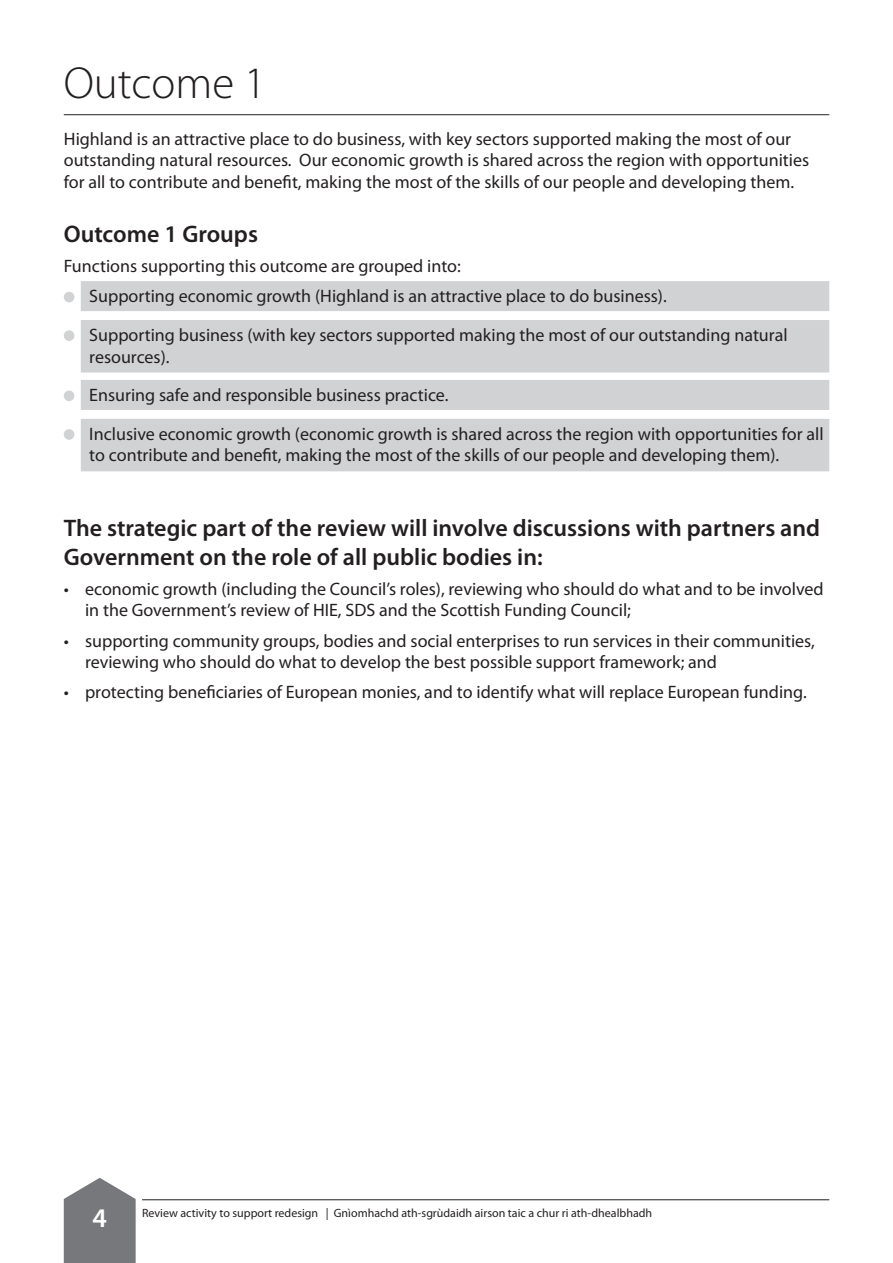
<style>
.page{position:relative;width:893px;height:1263px;background:#fff}
.page>*{position:absolute;margin:0;border:0;box-sizing:border-box;transform-origin:0 0}
.t1{font:300 45px "Myriad Pro";color:#231f20}
.t2{font:600 27px "Myriad Pro";color:#fff}
.t3{font:600 24px/28.8px "Myriad Pro";color:#231f20}
.t4{font:18px/21.6px "Myriad Pro";color:#231f20}
.t5{font:12px "Myriad Pro";color:#231f20}
</style>
<div class="page">
<svg style="left:64px;top:1178px;width:72px;height:85px;background:#87898b"></svg>
<hr style="left:142px;top:1200px;width:687px;height:1px;background:#231f20">
<hr style="left:64px;top:114px;width:765px;height:1px;background:#231f20">
<div style="left:81px;top:281px;width:748px;height:30px;background:#d1d2d4"></div>
<div style="left:81px;top:320px;width:748px;height:53px;background:#d1d2d4"></div>
<div style="left:81px;top:380px;width:748px;height:30px;background:#d1d2d4"></div>
<div style="left:81px;top:419px;width:748px;height:52px;background:#d1d2d4"></div>
<div style="left:64px;top:292px;width:10px;height:10px;background:#d1d2d4;border-radius:50%"></div>
<div style="left:64px;top:330px;width:10px;height:11px;background:#d1d2d4;border-radius:50%"></div>
<div style="left:64px;top:391px;width:10px;height:10px;background:#d1d2d4;border-radius:50%"></div>
<div style="left:64px;top:429px;width:10px;height:11px;background:#d1d2d4;border-radius:50%"></div>
<h1 class="t1" style="left:64px;top:65px;width:204px">Outcome 1</h1>
<p class="t4" style="left:64px;top:129px;width:747px">Highland is an attractive place to do business, with key sectors supported making the most of our outstanding natural resources. Our economic growth is shared across the region with opportunities for all to contribute and benefit, making the most of the skills of our people and developing them.</p>
<h3 class="t3" style="left:64px;top:221px;width:196px">Outcome 1 Groups</h3>
<p class="t4" style="left:89px;top:252px;width:579px;line-height:30.2px;text-indent:-26px">Functions supporting this outcome are grouped into:<br>Supporting economic growth (Highland is an attractive place to do business).</p>
<p class="t4" style="left:89px;top:325px;width:700px">Supporting business (with key sectors supported making the most of our outstanding natural resources).</p>
<p class="t4" style="left:89px;top:377px;width:736px;line-height:38.5px">Ensuring safe and responsible business practice.<br>Inclusive economic growth (economic growth is shared across the region with opportunities for all</p>
<p class="t4" style="left:89px;top:446px;width:691px">to contribute and benefit, making the most of the skills of our people and developing them).</p>
<h3 class="t3" style="left:64px;top:515px;width:758px">The strategic part of the review will involve discussions with partners and<br>Government on the role of all public bodies in:</h3>
<p class="t4" style="left:85px;top:579px;width:740px;text-indent:-21px">• economic growth (including the Council’s roles), reviewing who should do what and to be involved in the Government’s review of HIE, SDS and the Scottish Funding Council;</p>
<p class="t4" style="left:85px;top:631px;width:731px;text-indent:-21px">• supporting community groups, bodies and social enterprises to run services in their communities, reviewing who should do what to develop the best possible support framework; and</p>
<p class="t4" style="left:64px;top:683px;width:744px">• protecting beneficiaries of European monies, and to identify what will replace European funding.</p>
<h2 class="t2" style="left:92px;top:1207px;width:16px">4</h2>
<p class="t5" style="left:142px;top:1208px;width:512px">Review activity to support redesign | Gnìomhachd ath-sgrùdaidh airson taic a chur ri ath-dhealbhadh</p>
</div>
